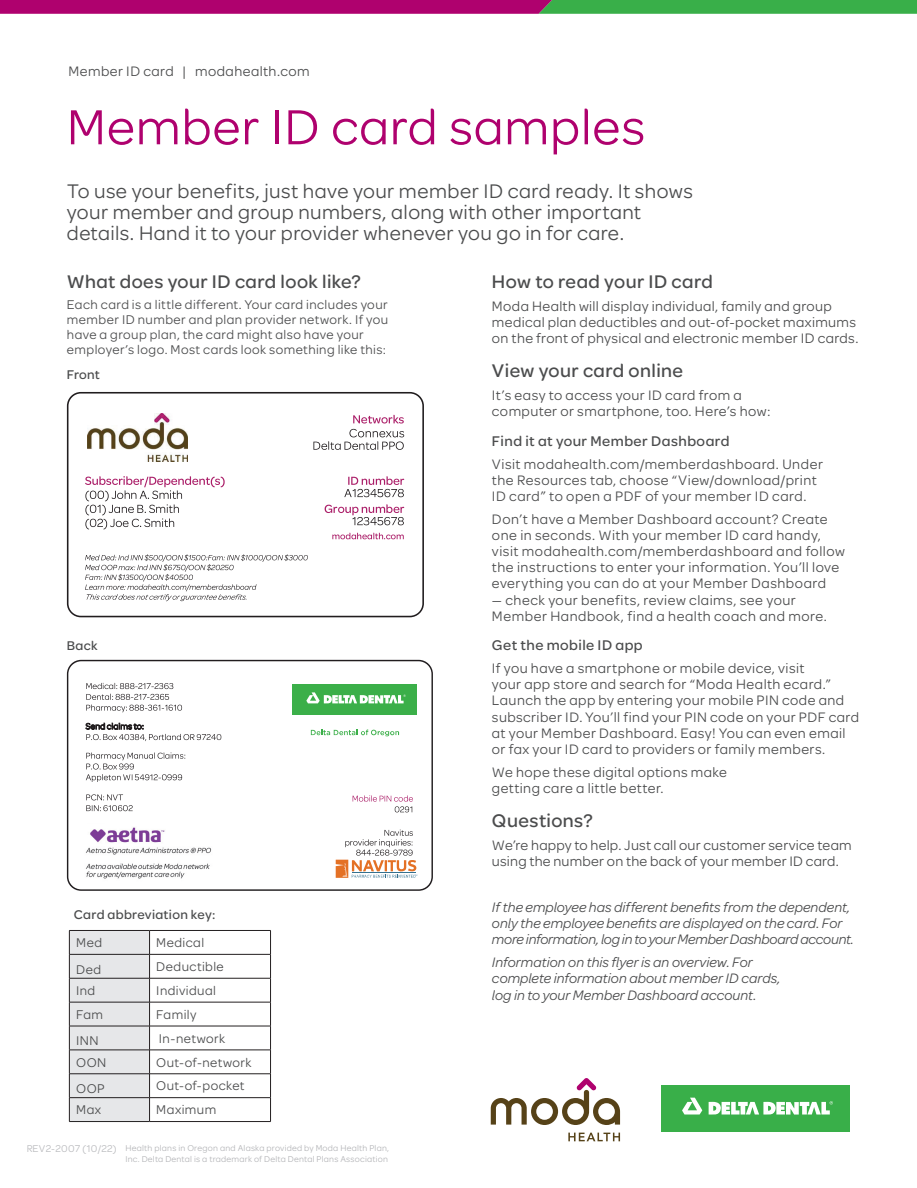
<style>
.page{position:relative;width:917px;height:1188px;background:#fff}
.page>*{position:absolute;margin:0;border:0;box-sizing:border-box;transform-origin:0 0}
.t1{font:52.5px "Omnes Moda";letter-spacing:.015em;color:#af016e}
.t2{font:21px/21px "Omnes Moda";letter-spacing:.02em;color:#4b4c4d}
.t3{font:500 19.5px "Omnes Moda";letter-spacing:.02em;color:#4b4c4d}
.t4{font:500 15px "Omnes Moda";letter-spacing:.03em;color:#4b4c4d}
.t5{font:14.7px/16.2px "Omnes Moda";letter-spacing:.03em;color:#4b4c4d}
.t6{font:italic 14.7px/16.2px "Omnes Moda";color:#4b4c4d}
.t7{font:13.5px/15px "Omnes Moda";letter-spacing:.03em;color:#4b4c4d}
.t8{font:500 13.5px "Omnes Moda";letter-spacing:.025em;color:#4b4c4d}
.t9{font:10.5px "Omnes Moda";letter-spacing:.025em;color:#a8a9ad}
.t10{font:9px/10.5px "Omnes Moda";letter-spacing:.025em;color:#b4b5b8}
</style>
<div class="page">
<svg style="left:568px;top:1132px;width:52px;height:9px"></svg>
<svg style="left:491px;top:1078px;width:129px;height:47px"></svg>
<div style="left:662px;top:1085px;width:188px;height:46px;background:#39af49"></div>
<svg style="left:682px;top:1097px;width:20px;height:17px"></svg>
<svg style="left:708px;top:1101px;width:125px;height:14px"></svg>
<svg style="left:67px;top:660px;width:366px;height:231px"></svg>
<hr style="left:150px;top:930px;width:121px;height:1px;background:#231f20">
<hr style="left:150px;top:954px;width:121px;height:1px;background:#231f20">
<hr style="left:150px;top:978px;width:121px;height:1px;background:#231f20">
<hr style="left:150px;top:1002px;width:121px;height:1px;background:#231f20">
<hr style="left:150px;top:1026px;width:121px;height:1px;background:#231f20">
<hr style="left:150px;top:1049px;width:121px;height:1px;background:#231f20">
<hr style="left:150px;top:1073px;width:121px;height:1px;background:#231f20">
<hr style="left:150px;top:1097px;width:121px;height:1px;background:#231f20">
<svg style="left:69px;top:930px;width:81px;height:191px;background:#d7d8da"></svg>
<svg style="left:270px;top:931px;width:1px;height:190px"></svg>
<hr style="left:69px;top:1121px;width:81px;height:1px;background:#231f20">
<hr style="left:150px;top:1121px;width:121px;height:1px;background:#231f20">
<svg style="left:67px;top:392px;width:357px;height:225px"></svg>
<svg style="left:313px;top:429px;width:91px;height:21px"></svg>
<img style="left:76px;top:824px;width:147px;height:58px">
<svg style="left:0;top:0;width:917px;height:14px;background:#814a61"></svg>
<p class="t5" style="left:68px;top:62px;width:243px">Member ID card | modahealth.com</p>
<h1 class="t1" style="left:67px;top:91px;width:580px">Member ID card samples</h1>
<h2 class="t2" style="left:67px;top:179px;width:627px">To use your benefits, just have your member ID card ready. It shows your member and group numbers, along with other important details. Hand it to your provider whenever you go in for care.</h2>
<h3 class="t3" style="left:67px;top:268px;width:295px">What does your ID card look like?</h3>
<p class="t7" style="left:67px;top:297px;width:323px">Each card is a little different. Your card includes your member ID number and plan provider network. If you have a group plan, the card might also have your employer’s logo. Most cards look something like this:</p>
<h3 class="t3" style="left:492px;top:268px;width:222px">How to read your ID card</h3>
<p class="t5" style="left:492px;top:297px;width:368px">Moda Health will display individual, family and group medical plan deductibles and out-of-pocket maximums on the front of physical and electronic member ID cards.</p>
<h3 class="t3" style="left:492px;top:357px;width:193px">View your card online</h3>
<p class="t5" style="left:492px;top:386px;width:280px">It’s easy to access your ID card from a computer or smartphone, too. Here’s how:</p>
<p class="t4" style="left:492px;top:430px;width:239px">Find it at your Member Dashboard</p>
<p class="t5" style="left:492px;top:455px;width:332px">Visit modahealth.com/memberdashboard. Under the Resources tab, choose “View/download/print<br>ID card” to open a PDF of your member ID card.</p>
<p class="t5" style="left:492px;top:510px;width:354px">Don’t have a Member Dashboard account? Create one in seconds. With your member ID card handy, visit modahealth.com/memberdashboard and follow the instructions to enter your information. You’ll love everything you can do at your Member Dashboard</p>
<p class="t5" style="left:492px;top:591px;width:336px">— check your benefits, review claims, see your<br>Member Handbook, find a health coach and more.</p>
<p class="t4" style="left:492px;top:635px;width:152px">Get the mobile ID app</p>
<p class="t5" style="left:492px;top:659px;width:369px">If you have a smartphone or mobile device, visit<br>your app store and search for “Moda Health ecard.” Launch the app by entering your mobile PIN code and subscriber ID. You’ll find your PIN code on your PDF card at your Member Dashboard. Easy! You can even email or fax your ID card to providers or family members.</p>
<p class="t5" style="left:492px;top:763px;width:236px">We hope these digital options make getting care a little better.</p>
<h3 class="t3" style="left:492px;top:807px;width:102px">Questions?</h3>
<p class="t5" style="left:492px;top:836px;width:361px">We’re happy to help. Just call our customer service team using the number on the back of your member ID card.</p>
<p class="t6" style="left:492px;top:898px;width:363px">If the employee has different benefits from the dependent, only the employee benefits are displayed on the card. For more information, log in to your Member Dashboard account.</p>
<p class="t6" style="left:492px;top:953px;width:290px">Information on this flyer is an overview. For complete information about member ID cards, log in to your Member Dashboard account.</p>
<p class="t8" style="left:67px;top:365px;width:35px">Front</p>
<p class="t8" style="left:67px;top:636px;width:32px">Back</p>
<p class="t8" style="left:74px;top:905px;width:143px">Card abbreviation key:</p>
<p class="t7" style="left:76px;top:934px;width:27px">Med</p>
<p class="t7" style="left:156px;top:934px;width:49px">Medical</p>
<p class="t7" style="left:76px;top:961px;width:26px">Ded</p>
<p class="t7" style="left:156px;top:958px;width:69px">Deductible</p>
<p class="t7" style="left:76px;top:982px;width:21px">Ind</p>
<p class="t7" style="left:156px;top:982px;width:61px">Individual</p>
<p class="t7" style="left:76px;top:1006px;width:28px">Fam</p>
<p class="t7" style="left:156px;top:1006px;width:42px">Family</p>
<p class="t7" style="left:76px;top:1032px;width:24px">INN</p>
<p class="t7" style="left:159px;top:1030px;width:68px">In-network</p>
<p class="t7" style="left:76px;top:1054px;width:32px">OON</p>
<p class="t7" style="left:156px;top:1054px;width:97px">Out-of-network</p>
<p class="t7" style="left:76px;top:1080px;width:30px">OOP</p>
<p class="t7" style="left:156px;top:1078px;width:90px">Out-of-pocket</p>
<p class="t7" style="left:76px;top:1101px;width:27px">Max</p>
<p class="t7" style="left:156px;top:1101px;width:61px">Maximum</p>
<p class="t9" style="left:26px;top:1141px;width:92px">REV2-2007 (10/22)</p>
<p class="t10" style="left:125px;top:1142px;width:265px">Health plans in Oregon and Alaska provided by Moda Health Plan,<br>Inc. Delta Dental is a trademark of Delta Dental Plans Association</p>
</div>
